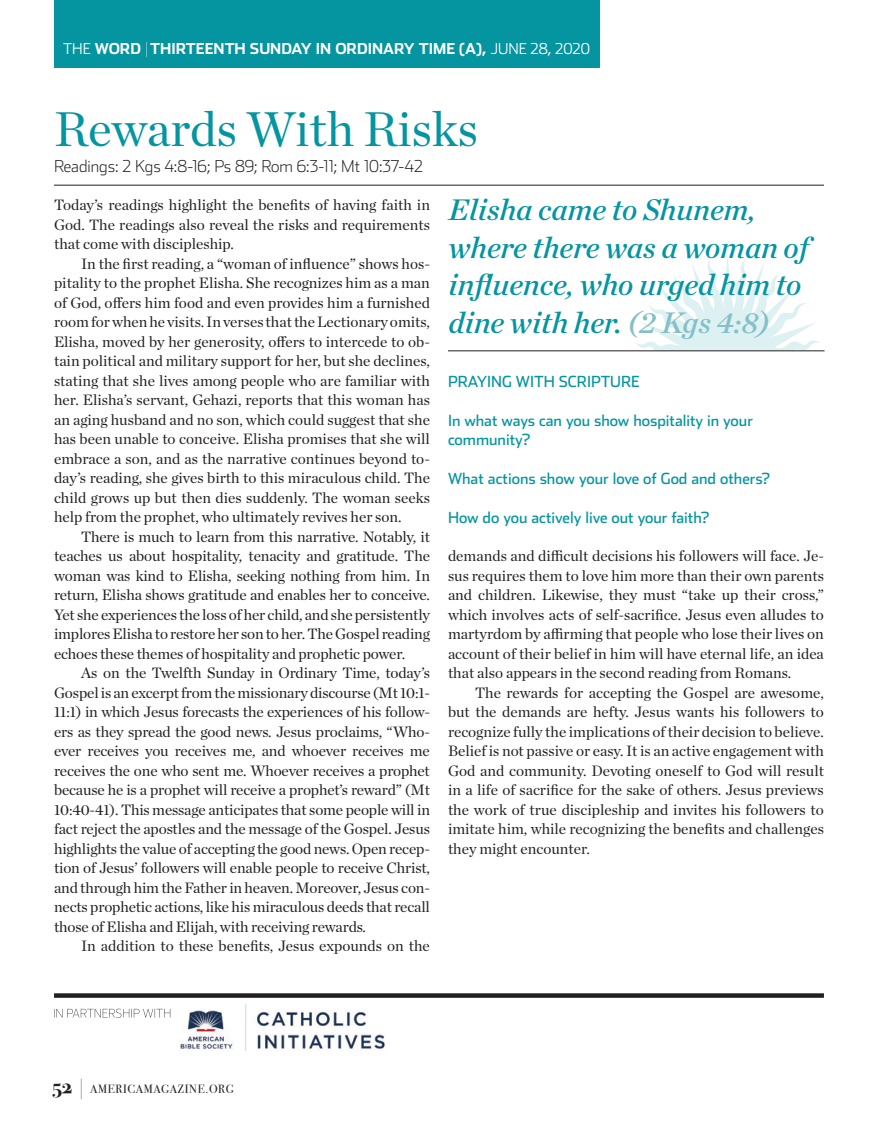
<style>
.page{position:relative;width:878px;height:1134px;background:#fff}
.page>*{position:absolute;margin:0;border:0;box-sizing:border-box;transform-origin:0 0}
.t1{font:49.8px "Chronicle Deck";color:#0595a0}
.t2{font:italic 30.3px/37.5px "Chronicle Deck Semi";color:#0595a0}
.t3{font:200 16.5px "Stainless";color:#231f20}
.t4{font:15.3px/19.5px "Chronicle Deck";color:#231f20;text-align:justify}
.t5{font:15.3px/19.5px "Stainless";color:#0595a0}
.t6{font:700 15px "Stainless";color:#fff}
.t7{font:12px "Bodoni Svty Two OSITCTT";letter-spacing:.05em;color:#231f20}
.s1{font-weight:300}
.s2{font-weight:100}
.s3{color:#84c0c7}
.s4{font-weight:700;font-size:21px}
.s5{font-family:"Stainless";font-weight:100;font-size:20.7px}
</style>
<div class="page">
<svg style="left:632px;top:257px;width:191px;height:94px"></svg>
<hr style="left:448px;top:351px;width:376px;height:1px;background:#231f20">
<div style="left:54px;top:0;width:545px;height:68px;background:#0595a0"></div>
<div style="left:54px;top:993px;width:770px;height:5px;background:#231f20"></div>
<img style="left:180px;top:1005px;width:205px;height:46px">
<svg style="left:54px;top:1009px;width:116px;height:9px"></svg>
<hr style="left:54px;top:185px;width:770px;height:1px;background:#231f20">
<p class="t6" style="left:63px;top:39px;width:528px"><span class="s1">THE</span> WORD <span class="s2">|</span>THIRTEENTH SUNDAY IN ORDINARY TIME (A), <span class="s1">JUNE 28, 2020</span></p>
<h1 class="t1" style="left:54px;top:91px;width:426px">Rewards With Risks</h1>
<p class="t3" style="left:54px;top:156px;width:370px">Readings: 2 Kgs 4:8-16; Ps 89; Rom 6:3-11; Mt 10:37-42</p>
<h2 class="t2" style="left:448px;top:189px;width:361px">Elisha came to Shunem, where there was a woman of influence, who urged him to dine with her. <span class="s3">(2 Kgs 4:8)</span></h2>
<p class="t5" style="left:448px;top:371px;width:193px">PRAYING WITH SCRIPTURE</p>
<p class="t5" style="left:448px;top:410px;width:306px">In what ways can you show hospitality in your community?</p>
<p class="t5" style="left:448px;top:469px;width:323px">What actions show your love of God and others?</p>
<p class="t5" style="left:448px;top:508px;width:263px">How do you actively live out your faith?</p>
<p class="t4" style="left:54px;top:194px;width:377px">Today’s readings highlight the benefits of having faith in God. The readings also reveal the risks and requirements that come with discipleship.</p>
<p class="t4" style="left:54px;top:253px;width:377px;text-indent:27px">In the first reading, a “woman of influence” shows hos&shy;pitality to the prophet Elisha. She recognizes him as a man of God, offers him food and even provides him a furnished room for when he visits. In verses that the Lectionary omits, Elisha, moved by her generosity, offers to intercede to ob&shy;tain political and military support for her, but she declines, stating that she lives among people who are familiar with her. Elisha’s servant, Gehazi, reports that this woman has an aging husband and no son, which could suggest that she has been unable to conceive. Elisha promises that she will embrace a son, and as the narrative continues beyond to&shy;day’s reading, she gives birth to this miraculous child. The child grows up but then dies suddenly. The woman seeks help from the prophet, who ultimately revives her son.</p>
<p class="t4" style="left:54px;top:526px;width:377px;text-indent:27px">There is much to learn from this narrative. Notably, it teaches us about hospitality, tenacity and gratitude. The woman was kind to Elisha, seeking nothing from him. In return, Elisha shows gratitude and enables her to conceive.<br>Yet she experiences the loss of her child, and she persistently implores Elisha to restore her son to her. The Gospel reading echoes these themes of hospitality and prophetic power.</p>
<p class="t4" style="left:54px;top:662px;width:377px;text-indent:27px">As on the Twelfth Sunday in Ordinary Time, today’s Gospel is an excerpt from the missionary discourse (Mt 10:1- 11:1) in which Jesus forecasts the experiences of his follow&shy;ers as they spread the good news. Jesus proclaims, “Who&shy;ever receives you receives me, and whoever receives me receives the one who sent me. Whoever receives a prophet because he is a prophet will receive a prophet’s reward” (Mt 10:40-41). This message anticipates that some people will in fact reject the apostles and the message of the Gospel. Jesus highlights the value of accepting the good news. Open recep&shy;tion of Jesus’ followers will enable people to receive Christ, and through him the Father in heaven. Moreover, Jesus con&shy;nects prophetic actions, like his miraculous deeds that recall those of Elisha and Elijah, with receiving rewards.</p>
<p class="t4" style="left:81px;top:935px;width:350px">In addition to these benefits, Jesus expounds on the</p>
<p class="t4" style="left:448px;top:545px;width:377px">demands and difficult decisions his followers will face. Je&shy;sus requires them to love him more than their own parents and children. Likewise, they must “take up their cross,” which involves acts of self-sacrifice. Jesus even alludes to martyrdom by affirming that people who lose their lives on account of their belief in him will have eternal life, an idea that also appears in the second reading from Romans.</p>
<p class="t4" style="left:448px;top:682px;width:377px;text-indent:27px">The rewards for accepting the Gospel are awesome, but the demands are hefty. Jesus wants his followers to recognize fully the implications of their decision to believe.<br>Belief is not passive or easy. It is an active engagement with God and community. Devoting oneself to God will result in a life of sacrifice for the sake of others. Jesus previews the work of true discipleship and invites his followers to imitate him, while recognizing the benefits and challenges they might encounter.</p>
<p class="t7" style="left:52px;top:1082px;width:183px"><span class="s4">52</span> <span class="s5">|</span> AMERICAMAGAZINE.ORG</p>
</div>
